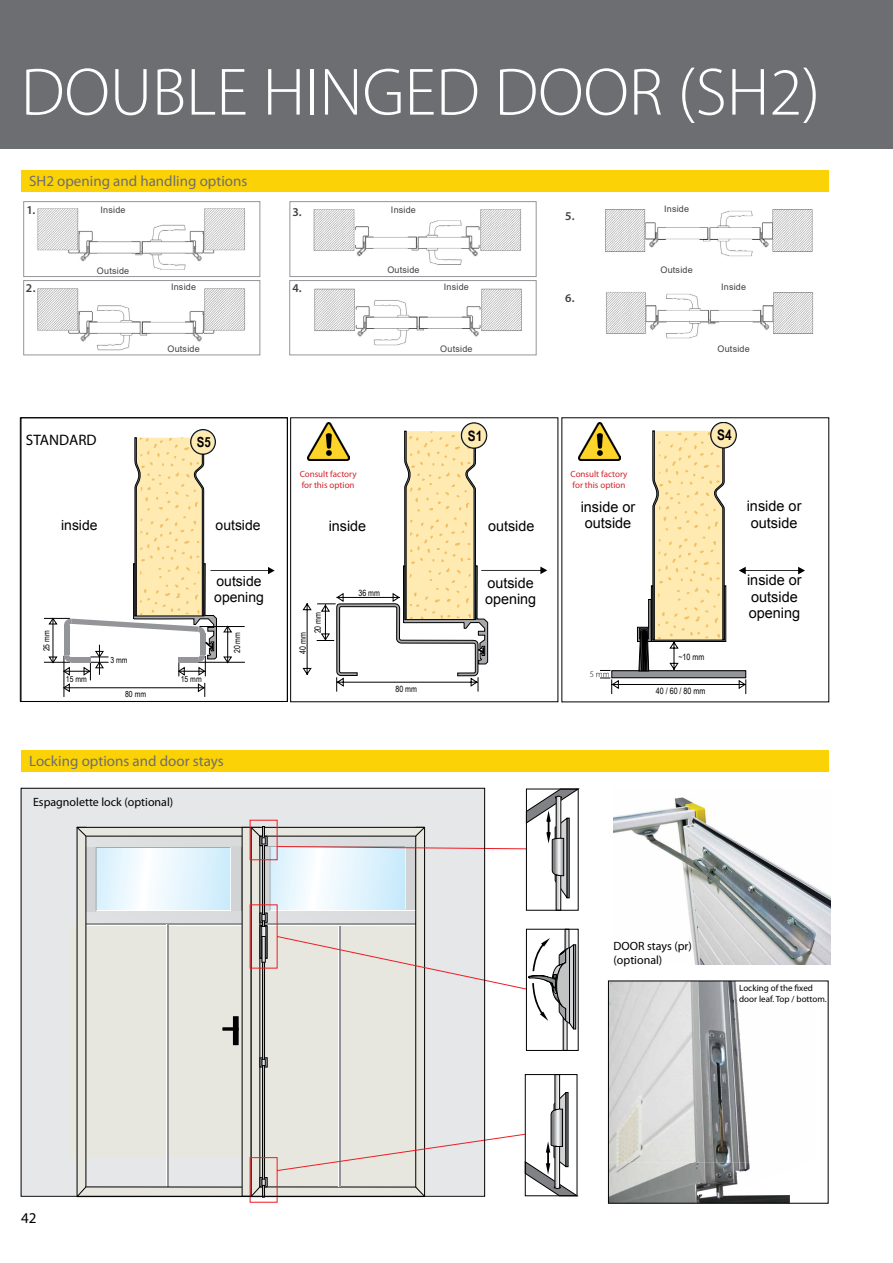
<style>
.page{position:relative;width:893px;height:1263px;background:#fff}
.page>*{position:absolute;margin:0;border:0;box-sizing:border-box;transform-origin:0 0}
.t1{font:300 67.5px "Myriad Pro";color:#fff}
.t2{font:15.15px "Myriad Pro";color:#000}
.t3{font:15px "Myriad Pro";color:#6d6e71}
.t4{font:15px "Myriad Pro";color:#000}
.t5{font:14.55px/16.2px "Arial";color:#000}
.t6{font:700 14.55px "Arial Narrow";color:#000}
.t7{font:14.4px/16px "Arial";color:#000}
.t8{font:700 14.4px "Arial Narrow";color:#000}
.t9{font:13.95px/15.6px "Arial";color:#000}
.t10{font:700 13.95px "Arial Narrow";color:#000}
.t11{font:12px/14.4px "Myriad Pro";color:#000}
.t12{font:600 12px "Myriad Pro";color:#414042}
.t13{font:9px "Arial";letter-spacing:.02em;color:#414042}
.t14{font:9px/10.8px "Myriad Pro";color:#d2232a}
.t15{font:9px/10.8px "Myriad Pro";color:#000}
.t16{font:8.7px "Arial Narrow";color:#000}
.t17{font:8.55px/15px "Arial Narrow";color:#000}
.t18{font:300 8.55px "Myriad Pro";color:#000}
.t19{font:8.4px "Arial Narrow";color:#000}
</style>
<div class="page">
<div style="left:0;top:0;width:893px;height:149px;background:#6d6e71"></div>
<svg style="left:303px;top:422px;width:175px;height:253px"></svg>
<svg style="left:336px;top:431px;width:211px;height:261px"></svg>
<div style="left:462px;top:423px;width:24px;height:25px;background:#ffebb2;border-radius:50%"></div>
<div style="left:461px;top:423px;width:26px;height:25px;border:1px solid #000;border-radius:50%"></div>
<div style="left:711px;top:423px;width:25px;height:24px;background:#ffebb2;border-radius:50%"></div>
<div style="left:711px;top:422px;width:25px;height:26px;border:1px solid #8aa4b2;border-radius:50%"></div>
<div style="left:710px;top:422px;width:26px;height:26px;border:1px solid #000;border-radius:50%"></div>
<svg style="left:600px;top:431px;width:205px;height:263px"></svg>
<div style="left:21px;top:170px;width:808px;height:21px;background:#fbd206"></div>
<div style="left:21px;top:750px;width:808px;height:21px;background:#fbd206"></div>
<img style="left:613px;top:797px;width:217px;height:167px">
<div style="left:21px;top:788px;width:464px;height:407px;background:#e6e7e8"></div>
<div style="left:69px;top:926px;width:173px;height:231px;background:#e7e7df"></div>
<hr style="left:166px;top:924px;width:1px;height:262px;background:#fff">
<hr style="left:167px;top:924px;width:1px;height:262px;background:#939598">
<div style="left:77px;top:827px;width:9px;height:369px;background:#e7e7df"></div>
<div style="left:242px;top:827px;width:9px;height:369px;background:#e7e7df"></div>
<svg style="left:222px;top:1027px;width:17px;height:4px"></svg>
<div style="left:233px;top:1016px;width:6px;height:29px;background:#000"></div>
<svg style="left:77px;top:1179px;width:166px;height:16px"></svg>
<svg style="left:76px;top:827px;width:173px;height:174px"></svg>
<svg style="left:249px;top:819px;width:278px;height:384px"></svg>
<div style="left:526px;top:929px;width:53px;height:122px;border:1px solid #000"></div>
<svg style="left:528px;top:929px;width:51px;height:122px"></svg>
<svg style="left:526px;top:789px;width:53px;height:121px"></svg>
<svg style="left:525px;top:1074px;width:53px;height:122px"></svg>
<div style="left:191px;top:430px;width:24px;height:24px;background:#ffebb2;border-radius:50%"></div>
<div style="left:191px;top:430px;width:24px;height:24px;border:1px solid #8aa4b2;border-radius:50%"></div>
<div style="left:191px;top:429px;width:25px;height:25px;border:1px solid #000;border-radius:50%"></div>
<svg style="left:44px;top:437px;width:231px;height:260px"></svg>
<hr style="left:199px;top:626px;width:46px;height:1px;background:#000">
<img style="left:610px;top:1163px;width:180px;height:38px">
<img style="left:610px;top:983px;width:140px;height:180px">
<div style="left:608px;top:981px;width:220px;height:222px;border:1px solid #000"></div>
<img style="left:578px;top:422px;width:42px;height:39px">
<img style="left:307px;top:422px;width:42px;height:39px">
<div style="left:21px;top:418px;width:267px;height:284px;border:1px solid #000"></div>
<img style="left:37px;top:208px;width:208px;height:62px">
<div style="left:24px;top:201px;width:236px;height:76px;border:1px solid #939598"></div>
<img style="left:37px;top:288px;width:208px;height:63px">
<div style="left:24px;top:280px;width:236px;height:75px;border:1px solid #939598"></div>
<img style="left:313px;top:209px;width:208px;height:56px">
<div style="left:290px;top:201px;width:246px;height:76px;border:1px solid #939598"></div>
<img style="left:605px;top:209px;width:208px;height:48px">
<img style="left:314px;top:288px;width:208px;height:58px">
<div style="left:290px;top:280px;width:246px;height:75px;border:1px solid #939598"></div>
<img style="left:606px;top:292px;width:207px;height:47px">
<h1 class="t1" style="left:21px;top:51px;width:801px">DOUBLE HINGED DOOR (SH2)</h1>
<h3 class="t3" style="left:29px;top:172px;width:220px">SH2 opening and handling options</h3>
<h3 class="t12" style="left:26px;top:203px;width:10px">1.</h3>
<p class="t13" style="left:101px;top:203px;width:26px">Inside</p>
<h3 class="t12" style="left:292px;top:204px;width:11px">3.</h3>
<p class="t13" style="left:391px;top:204px;width:26px">Inside</p>
<h3 class="t12" style="left:565px;top:208px;width:11px">5.</h3>
<p class="t13" style="left:664px;top:202px;width:26px">Inside</p>
<p class="t13" style="left:97px;top:265px;width:34px">Outside</p>
<p class="t13" style="left:387px;top:264px;width:34px">Outside</p>
<p class="t13" style="left:660px;top:264px;width:34px">Outside</p>
<h3 class="t12" style="left:26px;top:280px;width:11px">2.</h3>
<p class="t13" style="left:171px;top:281px;width:26px">Inside</p>
<h3 class="t12" style="left:292px;top:280px;width:11px">4.</h3>
<p class="t13" style="left:444px;top:281px;width:26px">Inside</p>
<h3 class="t12" style="left:565px;top:290px;width:11px">6.</h3>
<p class="t13" style="left:721px;top:281px;width:26px">Inside</p>
<p class="t13" style="left:167px;top:342px;width:34px">Outside</p>
<p class="t13" style="left:440px;top:342px;width:34px">Outside</p>
<p class="t13" style="left:717px;top:342px;width:34px">Outside</p>
<h2 class="t2" style="left:26px;top:431px;width:72px">STANDARD</h2>
<h3 class="t10" style="left:197px;top:431px;width:15px">S5</h3>
<h3 class="t9" style="left:61px;top:517px;width:38px">inside</h3>
<h3 class="t9" style="left:216px;top:517px;width:46px">outside</h3>
<h3 class="t9" style="left:214px;top:573px;width:51px">outside opening</h3>
<p class="t19" style="left:40px;top:651px;width:22px;rotate:-90deg">25 mm</p>
<p class="t19" style="left:231px;top:653px;width:22px;rotate:-90deg">20 mm</p>
<p class="t19" style="left:66px;top:673px;width:22px">15 mm</p>
<p class="t19" style="left:181px;top:673px;width:22px">15 mm</p>
<p class="t19" style="left:110px;top:654px;width:19px">3 mm</p>
<p class="t19" style="left:125px;top:688px;width:22px">80 mm</p>
<h3 class="t3" style="left:29px;top:752px;width:196px">Locking options and door stays</h3>
<h3 class="t11" style="left:33px;top:795px;width:142px">Espagnolette lock (optional)</h3>
<p class="t14" style="left:300px;top:469px;width:58px">Consult factory for this option</p>
<h3 class="t8" style="left:468px;top:425px;width:16px">S1</h3>
<h3 class="t7" style="left:329px;top:518px;width:39px">inside</h3>
<h3 class="t7" style="left:488px;top:518px;width:48px">outside</h3>
<p class="t17" style="left:295px;top:633px;width:23px;text-indent:-20px;rotate:-90deg">40 mm<br>20 mm</p>
<p class="t17" style="left:358px;top:585px;width:23px">36 mm</p>
<p class="t17" style="left:395px;top:681px;width:23px">80 mm</p>
<h3 class="t7" style="left:485px;top:575px;width:53px">outside opening</h3>
<p class="t14" style="left:571px;top:469px;width:58px">Consult factory for this option</p>
<h3 class="t6" style="left:717px;top:424px;width:16px">S4</h3>
<h3 class="t5" style="left:581px;top:499px;width:56px">inside or outside</h3>
<h3 class="t5" style="left:747px;top:498px;width:56px">inside or outside</h3>
<p class="t18" style="left:590px;top:669px;width:21px">5 mm</p>
<p class="t16" style="left:678px;top:650px;width:27px">~10 mm</p>
<p class="t16" style="left:656px;top:685px;width:51px">40 / 60 / 80 mm</p>
<h3 class="t5" style="left:747px;top:572px;width:56px">inside or outside opening</h3>
<h3 class="t11" style="left:613px;top:938px;width:80px">DOOR stays (pr) (optional)</h3>
<p class="t15" style="left:739px;top:982px;width:89px">Locking of the fixed door leaf. Top / bottom.</p>
<h3 class="t4" style="left:21px;top:1209px;width:17px">42</h3>
</div>
